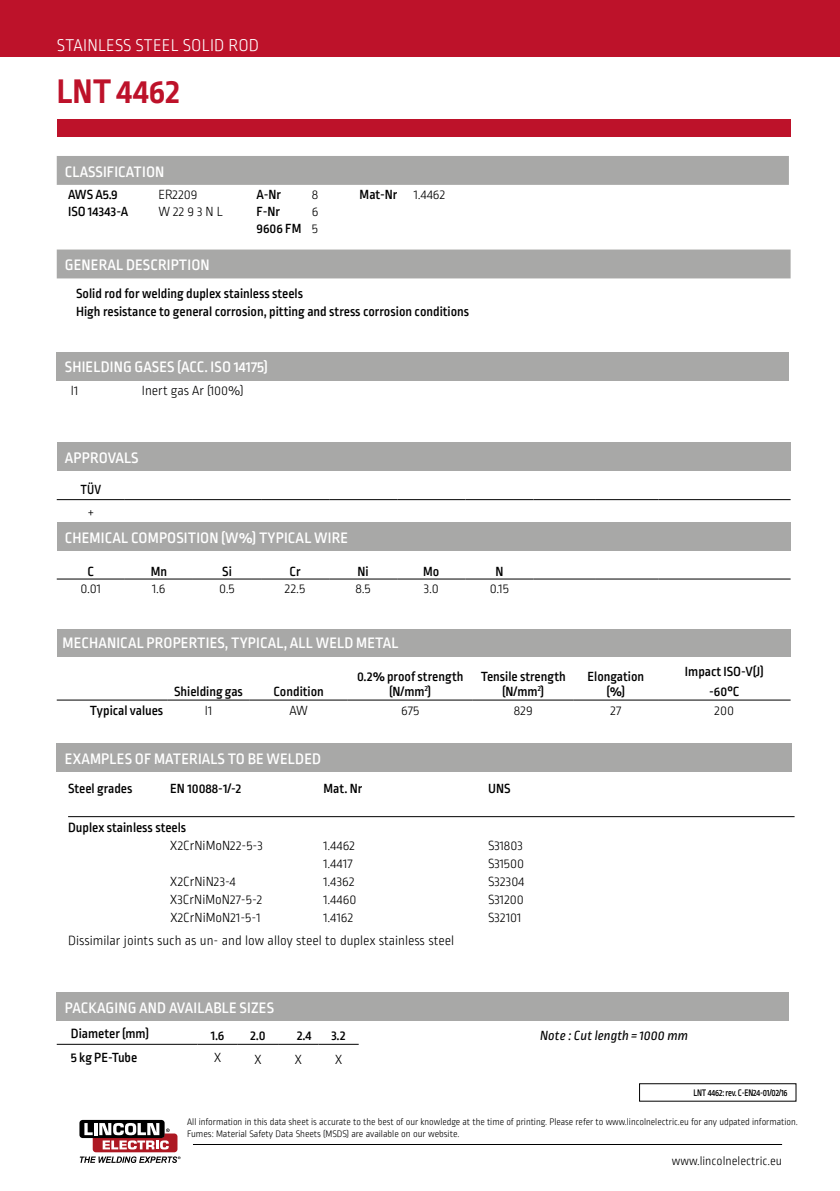
<style>
.page{position:relative;width:840px;height:1191px;background:#fff}
.page>*{position:absolute;margin:0;border:0;box-sizing:border-box;transform-origin:0 0}
.t1{font:700 36px "Ropa Sans Pro";color:#bd122a}
.t2{font:300 18px "Ropa Sans Pro";letter-spacing:.01em;color:#fff}
.t3{font:500 16px "Ropa Sans Pro";letter-spacing:.01em;color:#fff}
.t4{font:500 14px/15.4px "Ropa Sans Pro";color:#000;text-align:center}
.t5{font:300 14px "Ropa Sans Pro";color:#000}
.t6{font:italic 14px "Ropa Sans Pro";color:#000}
.t7{font:500 14px "Ropa Sans Pro";color:#000;scale:.9 1}
.t8{font:300 12.8px "Ropa Sans Pro";color:#000}
.t9{font:300 10px/11.4px "Ropa Sans Pro";letter-spacing:-.005em;color:#000}
.t10{font:500 10px "Ropa Sans Pro";letter-spacing:-.02em;color:#000;scale:.87 1}
.s1{font-weight:300}
</style>
<div class="page">
<div style="left:0;top:0;width:839px;height:57px;background:#bd122a"></div>
<div style="left:57px;top:119px;width:733px;height:17px;background:#bd122a"></div>
<hr style="left:193px;top:1144px;width:588px;height:1px;background:#000">
<div style="left:79px;top:1119px;width:85px;height:19px;background:#000;border-radius:3px"></div>
<svg style="left:80px;top:1123px;width:100px;height:40px"></svg>
<div style="left:57px;top:249px;width:733px;height:29px;background:#a8a8a7"></div>
<div style="left:57px;top:522px;width:733px;height:28px;background:#a8a8a7"></div>
<hr style="left:57px;top:578px;width:68px;height:1px;background:#000">
<hr style="left:125px;top:578px;width:68px;height:1px;background:#000">
<hr style="left:193px;top:578px;width:68px;height:1px;background:#000">
<hr style="left:261px;top:578px;width:68px;height:1px;background:#000">
<hr style="left:329px;top:578px;width:68px;height:1px;background:#000">
<hr style="left:397px;top:578px;width:68px;height:1px;background:#000">
<hr style="left:465px;top:578px;width:68px;height:1px;background:#000">
<hr style="left:533px;top:578px;width:62px;height:1px;background:#000">
<hr style="left:595px;top:578px;width:63px;height:1px;background:#000">
<hr style="left:658px;top:578px;width:132px;height:1px;background:#000">
<div style="left:57px;top:629px;width:733px;height:28px;background:#a8a8a7"></div>
<hr style="left:57px;top:699px;width:110px;height:1px;background:#000">
<hr style="left:167px;top:699px;width:83px;height:1px;background:#000">
<hr style="left:250px;top:699px;width:97px;height:1px;background:#000">
<hr style="left:347px;top:699px;width:125px;height:1px;background:#000">
<hr style="left:472px;top:699px;width:101px;height:1px;background:#000">
<hr style="left:573px;top:699px;width:84px;height:1px;background:#000">
<hr style="left:657px;top:699px;width:133px;height:1px;background:#000">
<div style="left:57px;top:442px;width:733px;height:29px;background:#a8a8a7"></div>
<hr style="left:57px;top:499px;width:68px;height:1px;background:#000">
<hr style="left:125px;top:499px;width:68px;height:1px;background:#000">
<hr style="left:193px;top:499px;width:68px;height:1px;background:#000">
<hr style="left:261px;top:499px;width:68px;height:1px;background:#000">
<hr style="left:329px;top:499px;width:68px;height:1px;background:#000">
<hr style="left:397px;top:499px;width:68px;height:1px;background:#000">
<hr style="left:465px;top:499px;width:68px;height:1px;background:#000">
<hr style="left:533px;top:499px;width:62px;height:1px;background:#000">
<hr style="left:595px;top:499px;width:63px;height:1px;background:#000">
<hr style="left:658px;top:499px;width:132px;height:1px;background:#000">
<div style="left:57px;top:992px;width:731px;height:29px;background:#a8a8a7"></div>
<hr style="left:57px;top:1044px;width:140px;height:1px;background:#000">
<hr style="left:197px;top:1044px;width:41px;height:1px;background:#000">
<hr style="left:238px;top:1044px;width:40px;height:1px;background:#000">
<hr style="left:278px;top:1044px;width:40px;height:1px;background:#000">
<hr style="left:318px;top:1044px;width:40px;height:1px;background:#000">
<div style="left:57px;top:743px;width:734px;height:29px;background:#a8a8a7"></div>
<hr style="left:68px;top:816px;width:726px;height:1px;background:#000">
<div style="left:57px;top:351px;width:731px;height:29px;background:#a8a8a7"></div>
<div style="left:57px;top:156px;width:731px;height:29px;background:#a8a8a7"></div>
<p class="t2" style="left:57px;top:36px;width:204px">STAINLESS STEEL SOLID ROD</p>
<h1 class="t1" style="left:57px;top:70px;width:124px">LNT 4462</h1>
<p class="t3" style="left:65px;top:163px;width:101px">CLASSIFICATION</p>
<p class="t4" style="left:68px;top:187px;width:51px">AWS A5.9</p>
<p class="t5" style="left:158px;top:187px;width:41px">ER2209</p>
<p class="t4" style="left:256px;top:187px;width:26px">A-Nr</p>
<p class="t5" style="left:312px;top:187px;width:8px">8</p>
<p class="t4" style="left:359px;top:187px;width:87px">Mat-Nr <span class="s1">1.4462</span></p>
<p class="t4" style="left:68px;top:204px;width:62px">ISO 14343-A</p>
<p class="t5" style="left:158px;top:204px;width:66px">W 22 9 3 N L</p>
<p class="t4" style="left:256px;top:204px;width:25px">F-Nr</p>
<p class="t4" style="left:256px;top:204px;width:63px;line-height:17px;text-align:right"><span class="s1">6<br></span>9606 FM <span class="s1">5</span></p>
<p class="t3" style="left:65px;top:256px;width:146px">GENERAL DESCRIPTION</p>
<p class="t4" style="left:76px;top:285px;width:394px;line-height:18px;text-align:left">Solid rod for welding duplex stainless steels<br>High resistance to general corrosion, pitting and stress corrosion conditions</p>
<p class="t3" style="left:65px;top:358px;width:204px">SHIELDING GASES (ACC. ISO 14175)</p>
<p class="t5" style="left:71px;top:383px;width:9px">I1</p>
<p class="t5" style="left:142px;top:383px;width:103px">Inert gas Ar (100%)</p>
<p class="t3" style="left:65px;top:449px;width:75px">APPROVALS</p>
<p class="t7" style="left:80px;top:482px;width:24px">TÜV</p>
<p class="t5" style="left:88px;top:504px;width:7px">+</p>
<p class="t3" style="left:65px;top:528px;width:284px">CHEMICAL COMPOSITION (W%) TYPICAL WIRE</p>
<p class="t4" style="left:87px;top:565px;width:8px">C</p>
<p class="t4" style="left:151px;top:565px;width:18px">Mn</p>
<p class="t4" style="left:222px;top:565px;width:11px">Si</p>
<p class="t4" style="left:289px;top:565px;width:13px">Cr</p>
<p class="t4" style="left:357px;top:565px;width:13px">Ni</p>
<p class="t4" style="left:423px;top:565px;width:18px">Mo</p>
<p class="t4" style="left:495px;top:565px;width:10px">N</p>
<p class="t5" style="left:80px;top:581px;width:22px">0.01</p>
<p class="t5" style="left:152px;top:581px;width:15px">1.6</p>
<p class="t5" style="left:219px;top:581px;width:17px">0.5</p>
<p class="t5" style="left:285px;top:581px;width:22px">22.5</p>
<p class="t5" style="left:355px;top:581px;width:17px">8.5</p>
<p class="t5" style="left:423px;top:581px;width:16px">3.0</p>
<p class="t5" style="left:489px;top:581px;width:20px">0.15</p>
<p class="t3" style="left:62px;top:634px;width:337px">MECHANICAL PROPERTIES, TYPICAL, ALL WELD METAL</p>
<p class="t4" style="left:174px;top:684px;width:70px">Shielding gas</p>
<p class="t4" style="left:273px;top:684px;width:52px">Condition</p>
<p class="t4" style="left:357px;top:669px;width:108px">0.2% proof strength (N/mm<sup>2</sup>)</p>
<p class="t4" style="left:480px;top:669px;width:86px">Tensile strength (N/mm<sup>2</sup>)</p>
<p class="t4" style="left:587px;top:669px;width:58px">Elongation (%)</p>
<p class="t4" style="left:684px;top:662px;width:80px;line-height:20.2px">Impact ISO-V(J) -60°C</p>
<p class="t4" style="left:90px;top:704px;width:75px">Typical values</p>
<p class="t5" style="left:205px;top:703px;width:9px">I1</p>
<p class="t5" style="left:289px;top:703px;width:20px">AW</p>
<p class="t5" style="left:401px;top:703px;width:20px">675</p>
<p class="t5" style="left:513px;top:703px;width:20px">829</p>
<p class="t5" style="left:610px;top:703px;width:12px">27</p>
<p class="t5" style="left:714px;top:703px;width:21px">200</p>
<p class="t3" style="left:65px;top:749px;width:258px">EXAMPLES OF MATERIALS TO BE WELDED</p>
<p class="t4" style="left:68px;top:781px;width:66px">Steel grades</p>
<p class="t4" style="left:170px;top:781px;width:73px">EN 10088-1/-2</p>
<p class="t4" style="left:323px;top:781px;width:40px">Mat. Nr</p>
<p class="t4" style="left:488px;top:781px;width:24px">UNS</p>
<p class="t4" style="left:68px;top:820px;width:120px">Duplex stainless steels</p>
<p class="t5" style="left:170px;top:837px;width:94px">X2CrNiMoN22-5-3</p>
<p class="t5" style="left:323px;top:837px;width:33px">1.4462</p>
<p class="t5" style="left:488px;top:837px;width:36px">S31803</p>
<p class="t5" style="left:323px;top:855px;width:31px">1.4417</p>
<p class="t5" style="left:488px;top:855px;width:38px">S31500</p>
<p class="t5" style="left:170px;top:873px;width:67px">X2CrNiN23-4</p>
<p class="t5" style="left:323px;top:873px;width:32px">1.4362</p>
<p class="t5" style="left:488px;top:873px;width:37px">S32304</p>
<p class="t5" style="left:170px;top:891px;width:94px">X3CrNiMoN27-5-2</p>
<p class="t5" style="left:323px;top:891px;width:34px">1.4460</p>
<p class="t5" style="left:488px;top:891px;width:37px">S31200</p>
<p class="t5" style="left:170px;top:909px;width:91px">X2CrNiMoN21-5-1</p>
<p class="t5" style="left:323px;top:909px;width:31px">1.4162</p>
<p class="t5" style="left:488px;top:909px;width:35px">S32101</p>
<p class="t5" style="left:68px;top:933px;width:387px">Dissimilar joints such as un- and low alloy steel to duplex stainless steel</p>
<p class="t3" style="left:65px;top:999px;width:210px">PACKAGING AND AVAILABLE SIZES</p>
<p class="t4" style="left:71px;top:1027px;width:80px">Diameter (mm)</p>
<p class="t4" style="left:211px;top:1028px;width:15px">1.6</p>
<p class="t4" style="left:250px;top:1028px;width:17px">2.0</p>
<p class="t4" style="left:297px;top:1028px;width:16px">2.4</p>
<p class="t4" style="left:331px;top:1028px;width:16px">3.2</p>
<p class="t6" style="left:540px;top:1028px;width:149px">Note : Cut length = 1000 mm</p>
<p class="t4" style="left:71px;top:1050px;width:68px">5 kg PE-Tube</p>
<p class="t5" style="left:214px;top:1049px;width:9px">X</p>
<p class="t5" style="left:254px;top:1051px;width:9px">X</p>
<p class="t5" style="left:294px;top:1051px;width:9px">X</p>
<p class="t5" style="left:335px;top:1051px;width:9px">X</p>
<p class="t10" style="left:693px;top:1087px;width:110px">LNT 4462: rev. C-EN24-01/02/16</p>
<p class="t9" style="left:187px;top:1117px;width:611px">All information in this data sheet is accurate to the best of our knowledge at the time of printing. Please refer to www.lincolnelectric.eu for any udpated information.<br>Fumes: Material Safety Data Sheets (MSDS) are available on our website.</p>
<p class="t8" style="left:671px;top:1153px;width:112px">www.lincolnelectric.eu</p>
</div>
